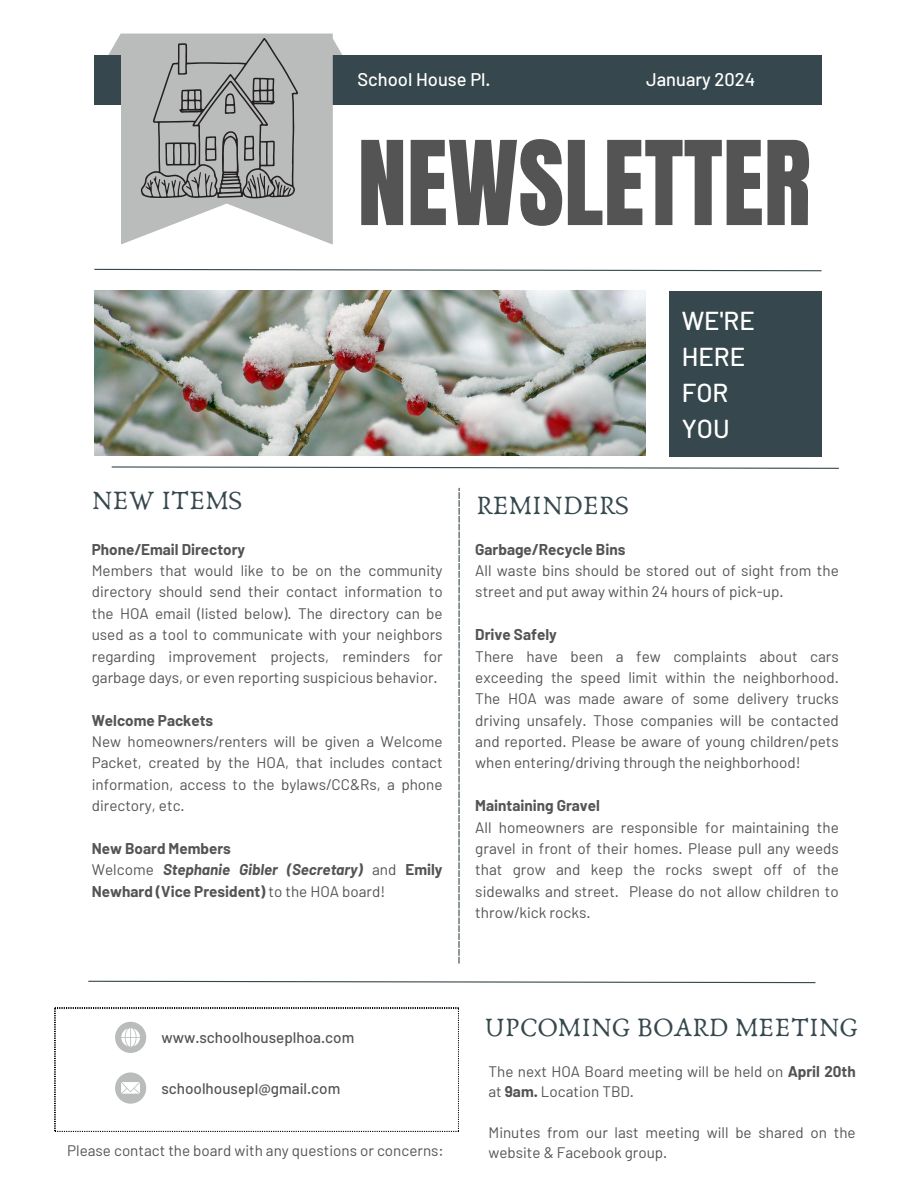
<style>
.page{position:relative;width:918px;height:1188px;background:#fff}
.page>*{position:absolute;margin:0;border:0;box-sizing:border-box;transform-origin:0 0}
.t1{font:99.15px "Anton";color:#545454}
.t2{font:27.45px "Anaktoria";color:#36484d}
.t3{font:500 25.95px/36px "Barlow";color:#fff}
.t4{font:500 18.3px "Barlow";color:#fff}
.t5{font:15.3px/21.3px "Barlow";color:#545454;text-align:justify}
.t6{font:700 15.3px/21.3px "Barlow";color:#545454}
.t7{font:500 15.3px "Barlow";color:#545454}
.s1{font-weight:400}
.s2{font-style:italic}
.s3{font-weight:700}
</style>
<div class="page">
<img style="left:94px;top:291px;width:552px;height:165px">
<svg style="left:108px;top:34px;width:13px;height:21px"></svg>
<svg style="left:333px;top:39px;width:9px;height:16px"></svg>
<div style="left:94px;top:55px;width:727px;height:50px;background:#36484d"></div>
<svg style="left:121px;top:34px;width:212px;height:211px;fill:#b9bcba"></svg>
<svg style="left:94px;top:268px;width:728px;height:4px"></svg>
<svg style="left:111px;top:466px;width:728px;height:3px"></svg>
<svg style="left:458px;top:488px;width:2px;height:476px"></svg>
<div style="left:669px;top:291px;width:153px;height:165px;background:#36484d"></div>
<svg style="left:141px;top:38px;width:157px;height:160px"></svg>
<svg style="left:88px;top:980px;width:728px;height:4px"></svg>
<svg style="left:55px;top:1008px;width:404px;height:124px"></svg>
<p class="t4" style="left:357px;top:67px;width:135px">School House Pl.</p>
<p class="t4" style="left:646px;top:68px;width:111px">January 2024</p>
<p class="t1" style="left:357px;top:112px;width:455px">NEWSLETTER</p>
<p class="t2" style="left:92px;top:483px;width:152px">NEW ITEMS</p>
<p class="t6" style="left:92px;top:538px;width:155px">Phone/Email Directory</p>
<p class="t5" style="left:92px;top:559px;width:352px">Members that would like to be on the community directory should send their contact information to the HOA email (listed below). The directory can be used as a tool to communicate with your neighbors regarding improvement projects, reminders for garbage days, or even reporting suspicious behavior.</p>
<p class="t6" style="left:92px;top:709px;width:123px">Welcome Packets</p>
<p class="t5" style="left:92px;top:730px;width:352px">New homeowners/renters will be given a Welcome Packet, created by the HOA, that includes contact information, access to the bylaws/CC&amp;Rs, a phone directory, etc.</p>
<p class="t6" style="left:92px;top:837px;width:141px">New Board Members</p>
<p class="t6" style="left:92px;top:859px;width:352px"><span class="s1">Welcome</span> <span class="s2">Stephanie Gibler (Secretary)</span> <span class="s1">and</span> Emily<br>Newhard (Vice President) <span class="s1">to the HOA board!</span></p>
<p class="t2" style="left:476px;top:488px;width:154px">REMINDERS</p>
<p class="t3" style="left:682px;top:301px;width:75px">WE'RE<br>HERE<br>FOR<br>YOU</p>
<p class="t6" style="left:475px;top:538px;width:152px">Garbage/Recycle Bins</p>
<p class="t5" style="left:475px;top:559px;width:365px">All waste bins should be stored out of sight from the street and put away within 24 hours of pick-up.</p>
<p class="t6" style="left:475px;top:623px;width:83px">Drive Safely</p>
<p class="t5" style="left:475px;top:645px;width:365px">There have been a few complaints about cars exceeding the speed limit within the neighborhood.<br>The HOA was made aware of some delivery trucks driving unsafely. Those companies will be contacted and reported. Please be aware of young children/pets when entering/driving through the neighborhood!</p>
<p class="t6" style="left:475px;top:794px;width:126px">Maintaining Gravel</p>
<p class="t5" style="left:475px;top:816px;width:365px">All homeowners are responsible for maintaining the gravel in front of their homes. Please pull any weeds that grow and keep the rocks swept off of the sidewalks and street. Please do not allow children to throw/kick rocks.</p>
<p class="t7" style="left:161px;top:1028px;width:195px">www.schoolhouseplhoa.com</p>
<p class="t7" style="left:161px;top:1078px;width:181px">schoolhousepl@gmail.com</p>
<p class="t5" style="left:67px;top:1140px;width:378px">Please contact the board with any questions or concerns:</p>
<p class="t2" style="left:484px;top:1011px;width:375px">UPCOMING BOARD MEETING</p>
<p class="t5" style="left:489px;top:1061px;width:369px;line-height:20.2px">The next HOA Board meeting will be held on <span class="s3">April 20th </span>at <span class="s3">9am.</span> Location TBD.</p>
<p class="t5" style="left:489px;top:1121px;width:369px;line-height:20.2px">Minutes from our last meeting will be shared on the website &amp; Facebook group.</p>
</div>
